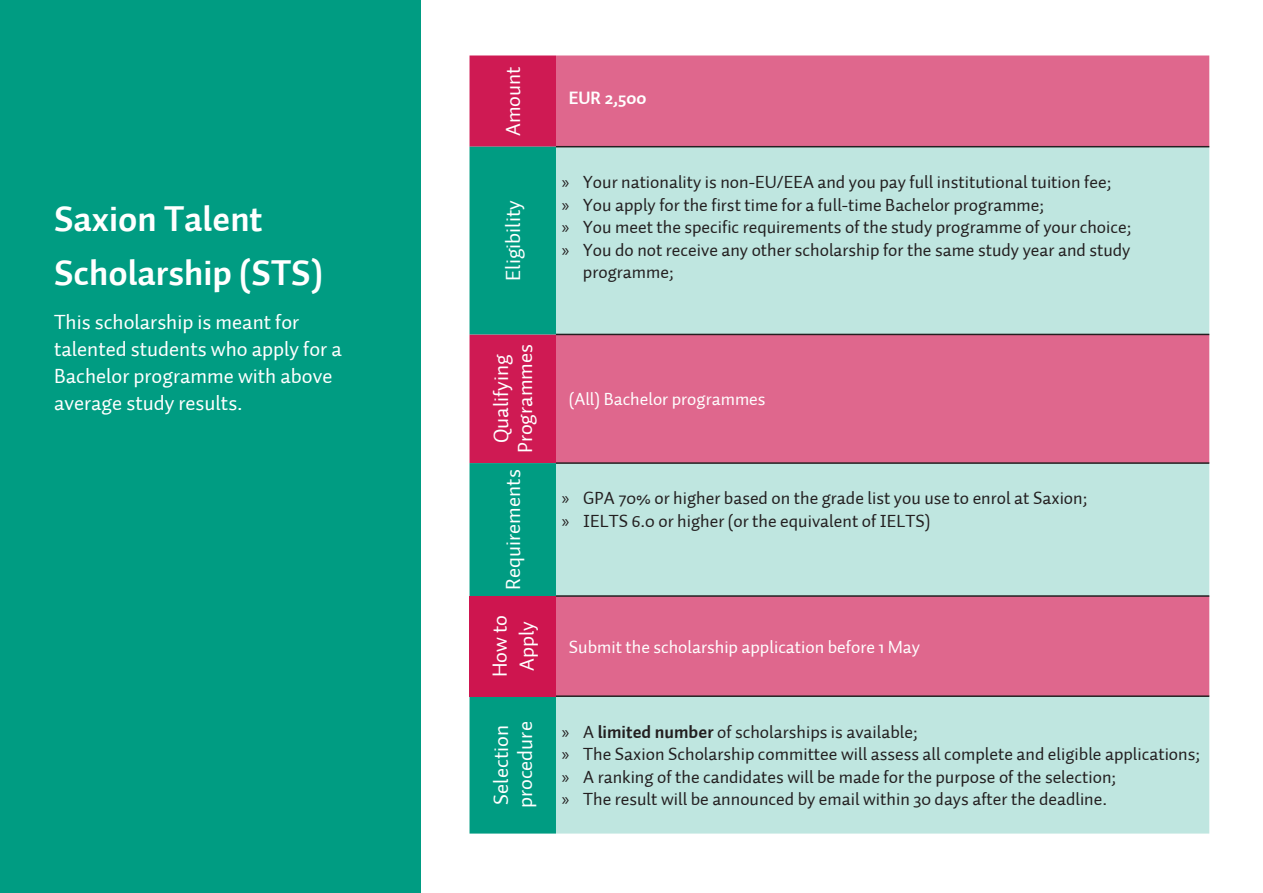
<style>
.page{position:relative;width:1263px;height:893px;background:#fff}
.page>*{position:absolute;margin:0;border:0;box-sizing:border-box;transform-origin:0 0}
.t1{font:700 36px/54px "Auto 1";color:#fff}
.Paragraph_Style_1{font:21px/27px "Auto 1";color:#fff}
.WhiteText{font:21px/27px "Auto 1";color:#fff;text-align:center}
.t2{font:18px/22.5px "Auto 1";color:#231f20}
.Paragraph_Table{font:18px "Auto 1";color:#fff}
.Saxion_Basic_Table{font:700 18px "Auto 1";color:#fff}
.s1{font-family:"Myriad Pro"}
.s2{font-weight:700}
</style>
<div class="page">
<div style="left:0;top:0;width:421px;height:893px;background:#009c82"></div>
<div style="left:469px;top:56px;width:87px;height:91px;background:#cf1a53"></div>
<div style="left:556px;top:56px;width:653px;height:90px;background:#df678d"></div>
<svg style="left:469px;top:147px;width:87px;height:687px;background:#31817a"></svg>
<svg style="left:556px;top:147px;width:653px;height:687px;background:#c9bbc4"></svg>
<div style="left:469px;top:596px;width:87px;height:100px;background:#ce154f"></div>
<hr style="left:556px;top:334px;width:653px;height:1px;background:#231f20">
<hr style="left:556px;top:462px;width:653px;height:2px;background:#231f20">
<hr style="left:556px;top:595px;width:653px;height:2px;background:#231f20">
<hr style="left:556px;top:695px;width:653px;height:2px;background:#231f20">
<hr style="left:556px;top:146px;width:653px;height:1px;background:#231f20">
<p class="t1" style="left:54px;top:191px;width:271px">Saxion Talent<br>Scholarship (STS)</p>
<p class="Paragraph_Style_1" style="left:54px;top:308px;width:289px">This scholarship is meant for talented students who apply for a<br>Bachelor programme with above average study results.</p>
<p class="WhiteText" style="left:499px;top:136px;width:71px;rotate:-90deg">Amount</p>
<p class="Paragraph_Style_1" style="left:499px;top:281px;width:82px;rotate:-90deg">Eligibility</p>
<p class="Saxion_Basic_Table" style="left:569px;top:86px;width:79px">EUR 2,500</p>
<p class="t2" style="left:562px;top:170px;width:551px"><span class="s1">»</span> Your nationality is non-EU/EEA and you pay full institutional tuition fee;</p>
<p class="t2" style="left:562px;top:193px;width:484px"><span class="s1">»</span> You apply for the first time for a full-time Bachelor programme;</p>
<p class="t2" style="left:562px;top:215px;width:571px"><span class="s1">»</span> You meet the specific requirements of the study programme of your choice;</p>
<p class="t2" style="left:562px;top:238px;width:570px"><span class="s1">»</span> You do not receive any other scholarship for the same study year and study</p>
<p class="t2" style="left:583px;top:260px;width:92px">programme;</p>
<p class="Paragraph_Style_1" style="left:489px;top:453px;width:111px;line-height:24px;text-align:center;rotate:-90deg">Qualifying<br>Programmes</p>
<p class="Paragraph_Style_1" style="left:499px;top:590px;width:122px;rotate:-90deg">Requirements</p>
<p class="WhiteText" style="left:486px;top:677px;width:64px;rotate:-90deg">How to<br>Apply</p>
<p class="Paragraph_Table" style="left:569px;top:388px;width:198px">(All) Bachelor programmes</p>
<p class="t2" style="left:562px;top:487px;width:527px"><span class="s1">»</span> GPA 70% or higher based on the grade list you use to enrol at Saxion; <span class="s1">»</span> IELTS 6.0 or higher (or the equivalent of IELTS)</p>
<p class="Paragraph_Table" style="left:569px;top:635px;width:353px">Submit the scholarship application before 1 May</p>
<p class="Paragraph_Style_1" style="left:489px;top:808px;width:88px;line-height:24px;rotate:-90deg">Selection procedure</p>
<p class="t2" style="left:562px;top:720px;width:640px"><span class="s1">»</span> A <span class="s2">limited number</span> of scholarships is available;<br><span class="s1">»</span> The Saxion Scholarship committee will assess all complete and eligible applications; <span class="s1">»</span> A ranking of the candidates will be made for the purpose of the selection;<br><span class="s1">»</span> The result will be announced by email within 30 days after the deadline.</p>
</div>
